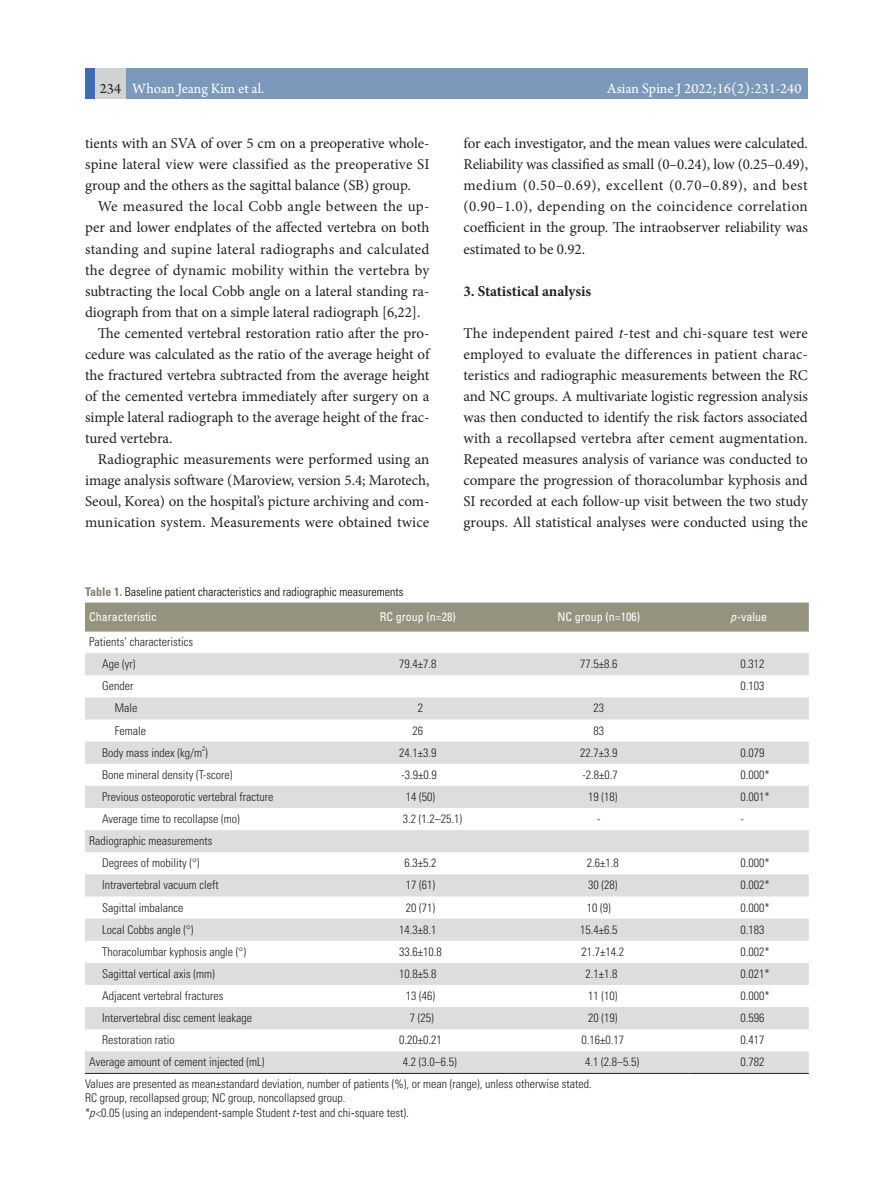
<style>
.page{position:relative;width:893px;height:1191px;background:#fff}
.page>*{position:absolute;margin:0;border:0;box-sizing:border-box;transform-origin:0 0}
.본문_내용{font:15px/21px "Minion Pro";letter-spacing:-.005em;color:#231f20;text-align:justify}
.본문_내용_첫문단{font:15px/21px "Minion Pro";color:#231f20;text-align:justify}
.t1{font:15px "Arno Pro";color:#fff}
.본문_중제목{font:700 15px "Minion Pro";letter-spacing:-.005em;color:#231f20}
.표_왼쪽행{font:300 condensed 12px "Univers LT Std";color:#231f20}
.표_본문{font:300 condensed 12px "Univers LT Std";color:#231f20}
.표_그림설명{font:300 condensed 12px "Univers LT Std";color:#231f20}
.표_그림설명-2{font:300 condensed 12px "Univers LT Std";color:#000}
.표_머리행{font:condensed 12px "Univers LT Std";color:#fff}
.표_왼쪽행-2{font:300 condensed 7.05px "Univers LT Std";color:#231f20}
.s1{color:#231f20}
.s2{font-style:italic}
.s3{font-weight:700;color:#82806e}
.s4{font-weight:400}
</style>
<div class="page">
<div style="left:85px;top:68px;width:58px;height:31px;background:#d1d2d4"></div>
<div style="left:126px;top:68px;width:682px;height:31px;background:#7c98bb"></div>
<div style="left:85px;top:68px;width:10px;height:31px;background:#406ab4"></div>
<div style="left:85px;top:602px;width:724px;height:29px;background:#95937f"></div>
<svg style="left:85px;top:653px;width:724px;height:420px;fill:#dddee0"></svg>
<hr style="left:85px;top:1073px;width:242px;height:1px;background:#231f20">
<hr style="left:327px;top:1073px;width:181px;height:1px;background:#231f20">
<hr style="left:508px;top:1073px;width:181px;height:1px;background:#231f20">
<hr style="left:689px;top:1073px;width:120px;height:1px;background:#231f20">
<p class="t1" style="left:100px;top:80px;width:166px"><span class="s1">234</span> Whoan Jeang Kim et al.</p>
<p class="t1" style="left:607px;top:80px;width:196px">Asian Spine J 2022;16(2):231-240</p>
<p class="본문_내용_첫문단" style="left:85px;top:133px;width:346px">tients with an SVA of over 5 cm on a preoperative whole&shy;spine lateral view were classified as the preoperative SI group and the others as the sagittal balance (SB) group.</p>
<p class="본문_내용" style="left:85px;top:196px;width:346px;text-indent:13px">We measured the local Cobb angle between the up&shy;per and lower endplates of the affected vertebra on both standing and supine lateral radiographs and calculated the degree of dynamic mobility within the vertebra by subtracting the local Cobb angle on a lateral standing ra&shy;diograph from that on a simple lateral radiograph [6,22].</p>
<p class="본문_내용" style="left:85px;top:322px;width:346px;text-indent:13px">The cemented vertebral restoration ratio after the pro&shy;cedure was calculated as the ratio of the average height of the fractured vertebra subtracted from the average height of the cemented vertebra immediately after surgery on a simple lateral radiograph to the average height of the frac&shy;tured vertebra.</p>
<p class="본문_내용" style="left:85px;top:448px;width:346px;text-indent:13px">Radiographic measurements were performed using an image analysis software (Maroview, version 5.4; Marotech, Seoul, Korea) on the hospital’s picture archiving and com&shy;munication system. Measurements were obtained twice</p>
<p class="본문_내용" style="left:463px;top:133px;width:346px">for each investigator, and the mean values were calculated.<br>Reliability was classified as small (0–0.24), low (0.25–0.49), medium (0.50–0.69), excellent (0.70–0.89), and best (0.90–1.0), depending on the coincidence correlation coefficient in the group. The intraobserver reliability was estimated to be 0.92.</p>
<p class="본문_중제목" style="left:463px;top:280px;width:129px">3. Statistical analysis</p>
<p class="본문_내용_첫문단" style="left:463px;top:322px;width:346px">The independent paired <span class="s2">t</span>-test and chi-square test were employed to evaluate the differences in patient charac&shy;teristics and radiographic measurements between the RC and NC groups. A multivariate logistic regression analysis was then conducted to identify the risk factors associated with a recollapsed vertebra after cement augmentation.<br>Repeated measures analysis of variance was conducted to compare the progression of thoracolumbar kyphosis and SI recorded at each follow-up visit between the two study groups. All statistical analyses were conducted using the</p>
<p class="표_그림설명-2" style="left:85px;top:585px;width:320px"><span class="s3">Table 1.</span> Baseline patient characteristics and radiographic measurements</p>
<p class="표_머리행" style="left:89px;top:609px;width:69px">Characteristic</p>
<p class="표_머리행" style="left:380px;top:609px;width:77px">RC group (n=28)</p>
<p class="표_머리행" style="left:557px;top:609px;width:84px">NC group (n=106)</p>
<p class="표_머리행" style="left:730px;top:609px;width:39px"><span class="s2">p</span>-value</p>
<p class="표_왼쪽행" style="left:89px;top:634px;width:105px">Patients’ characteristics</p>
<p class="표_왼쪽행" style="left:102px;top:657px;width:35px">Age (yr)</p>
<p class="표_본문" style="left:399px;top:657px;width:39px">79.4±7.8</p>
<p class="표_본문" style="left:580px;top:657px;width:39px">77.5±8.6</p>
<p class="표_본문" style="left:740px;top:657px;width:25px">0.312</p>
<p class="표_왼쪽행" style="left:102px;top:679px;width:33px">Gender</p>
<p class="표_본문" style="left:740px;top:679px;width:25px">0.103</p>
<p class="표_왼쪽행" style="left:115px;top:701px;width:24px">Male</p>
<p class="표_본문" style="left:418px;top:701px;width:7px">2</p>
<p class="표_본문" style="left:593px;top:701px;width:12px">23</p>
<p class="표_왼쪽행" style="left:115px;top:723px;width:33px">Female</p>
<p class="표_본문" style="left:413px;top:723px;width:12px">26</p>
<p class="표_본문" style="left:593px;top:723px;width:12px">83</p>
<p class="표_왼쪽행" style="left:102px;top:745px;width:107px">Body mass index (kg/m )</p>
<p class="표_왼쪽행-2" style="left:202px;top:744px;width:5px">2</p>
<p class="표_본문" style="left:399px;top:745px;width:39px">24.1±3.9</p>
<p class="표_본문" style="left:580px;top:745px;width:39px">22.7±3.9</p>
<p class="표_본문" style="left:740px;top:745px;width:25px">0.079</p>
<p class="표_왼쪽행" style="left:102px;top:767px;width:132px">Bone mineral density (T-score)</p>
<p class="표_본문" style="left:402px;top:767px;width:37px">-3.9±0.9</p>
<p class="표_본문" style="left:582px;top:767px;width:37px">-2.8±0.7</p>
<p class="표_본문" style="left:740px;top:767px;width:31px">0.000*</p>
<p class="표_왼쪽행" style="left:102px;top:789px;width:173px">Previous osteoporotic vertebral fracture</p>
<p class="표_본문" style="left:406px;top:789px;width:31px">14 (50)</p>
<p class="표_본문" style="left:588px;top:789px;width:31px">19 (18)</p>
<p class="표_본문" style="left:740px;top:789px;width:31px">0.001*</p>
<p class="표_왼쪽행" style="left:102px;top:811px;width:139px">Average time to recollapse (mo)</p>
<p class="표_본문" style="left:403px;top:811px;width:61px">3.2 (1.2–25.1)</p>
<p class="표_본문" style="left:597px;top:811px;width:5px">-</p>
<p class="표_본문" style="left:740px;top:811px;width:5px">-</p>
<p class="표_왼쪽행" style="left:89px;top:833px;width:125px">Radiographic measurements</p>
<p class="표_왼쪽행" style="left:102px;top:856px;width:99px">Degrees of mobility (°)</p>
<p class="표_본문" style="left:405px;top:856px;width:33px">6.3±5.2</p>
<p class="표_본문" style="left:587px;top:856px;width:33px">2.6±1.8</p>
<p class="표_본문" style="left:740px;top:856px;width:31px">0.000*</p>
<p class="표_왼쪽행" style="left:102px;top:878px;width:118px">Intravertebral vacuum cleft</p>
<p class="표_본문" style="left:406px;top:878px;width:31px">17 (61)</p>
<p class="표_본문" style="left:588px;top:878px;width:31px">30 (28)</p>
<p class="표_본문" style="left:740px;top:878px;width:31px">0.002*</p>
<p class="표_왼쪽행" style="left:102px;top:900px;width:83px">Sagittal imbalance</p>
<p class="표_본문" style="left:406px;top:900px;width:31px">20 (71)</p>
<p class="표_본문" style="left:587px;top:900px;width:25px">10 (9)</p>
<p class="표_본문" style="left:740px;top:900px;width:31px">0.000*</p>
<p class="표_왼쪽행" style="left:102px;top:922px;width:93px">Local Cobbs angle (°)</p>
<p class="표_본문" style="left:399px;top:922px;width:39px">14.3±8.1</p>
<p class="표_본문" style="left:580px;top:922px;width:39px">15.4±6.5</p>
<p class="표_본문" style="left:740px;top:922px;width:25px">0.183</p>
<p class="표_왼쪽행" style="left:102px;top:944px;width:146px">Thoracolumbar kyphosis angle (°)</p>
<p class="표_본문" style="left:399px;top:944px;width:44px">33.6±10.8</p>
<p class="표_본문" style="left:581px;top:944px;width:44px">21.7±14.2</p>
<p class="표_본문" style="left:740px;top:944px;width:31px">0.002*</p>
<p class="표_왼쪽행" style="left:102px;top:966px;width:114px">Sagittal vertical axis (mm)</p>
<p class="표_본문" style="left:399px;top:966px;width:39px">10.8±5.8</p>
<p class="표_본문" style="left:585px;top:966px;width:33px">2.1±1.8</p>
<p class="표_본문" style="left:740px;top:966px;width:31px">0.021*</p>
<p class="표_왼쪽행" style="left:102px;top:988px;width:123px">Adjacent vertebral fractures</p>
<p class="표_본문" style="left:406px;top:988px;width:31px">13 (46)</p>
<p class="표_본문" style="left:588px;top:988px;width:31px">11 (10)</p>
<p class="표_본문" style="left:740px;top:988px;width:31px">0.000*</p>
<p class="표_왼쪽행" style="left:102px;top:1010px;width:151px">Intervertebral disc cement leakage</p>
<p class="표_본문" style="left:410px;top:1010px;width:25px">7 (25)</p>
<p class="표_본문" style="left:588px;top:1010px;width:31px">20 (19)</p>
<p class="표_본문" style="left:740px;top:1010px;width:25px">0.596</p>
<p class="표_왼쪽행" style="left:102px;top:1032px;width:74px">Restoration ratio</p>
<p class="표_본문" style="left:399px;top:1032px;width:44px">0.20±0.21</p>
<p class="표_본문" style="left:581px;top:1032px;width:44px">0.16±0.17</p>
<p class="표_본문" style="left:740px;top:1032px;width:25px">0.417</p>
<p class="표_왼쪽행" style="left:89px;top:1054px;width:177px">Average amount of cement injected (mL)</p>
<p class="표_본문" style="left:403px;top:1054px;width:55px">4.2 (3.0–6.5)</p>
<p class="표_본문" style="left:585px;top:1054px;width:55px">4.1 (2.8–5.5)</p>
<p class="표_본문" style="left:740px;top:1054px;width:25px">0.782</p>
<p class="표_그림설명" style="left:85px;top:1076px;width:508px">Values are presented as mean±standard deviation, number of patients (%), or mean (range), unless otherwise stated.</p>
<p class="표_그림설명" style="left:85px;top:1090px;width:262px">RC group, recollapsed group; NC group, noncollapsed group.</p>
<p class="표_그림설명" style="left:85px;top:1105px;width:325px">*<span class="s2">p</span>&lt;0.05 (using an independent<span class="s4">-</span>sample Student <span class="s2">t</span><span class="s4">-</span>test and chi<span class="s4">-</span>square test).</p>
</div>
